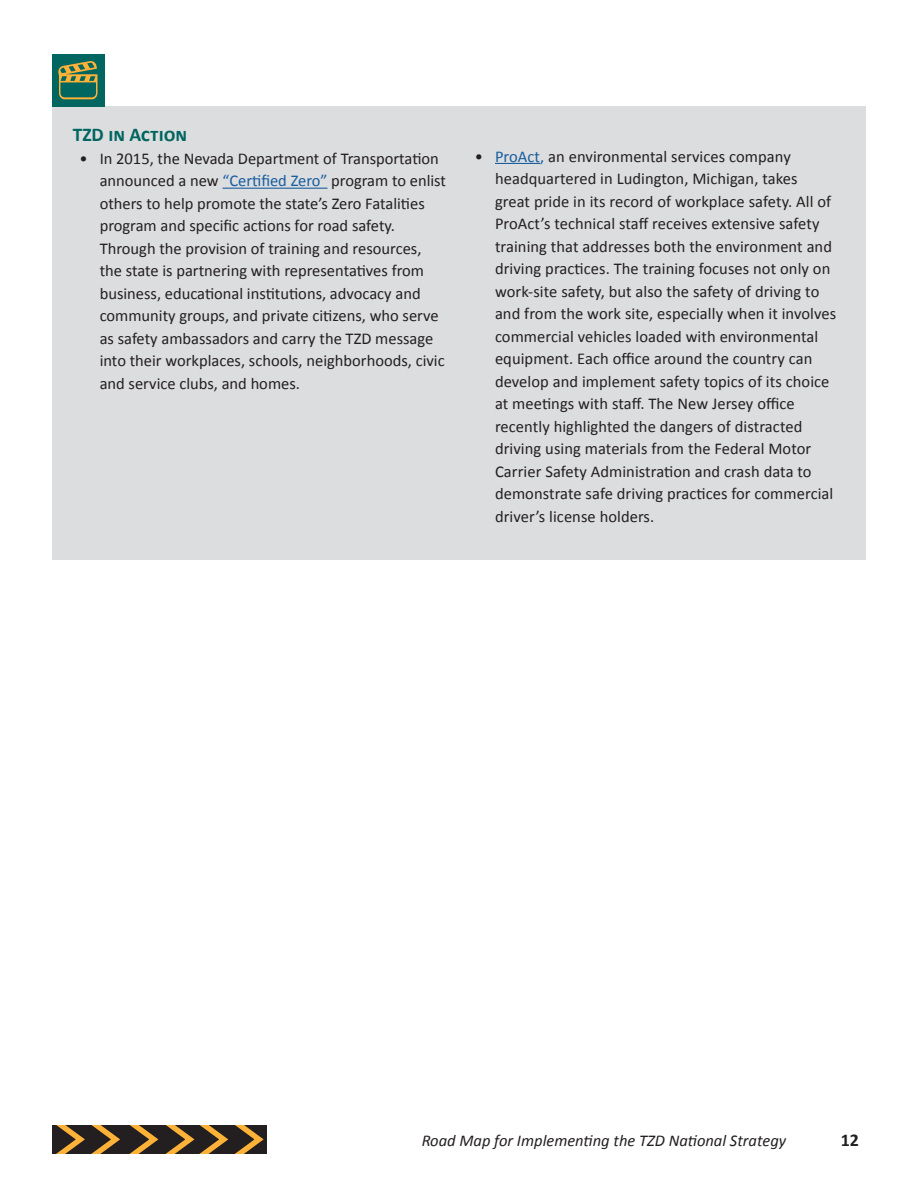
<style>
.page{position:relative;width:918px;height:1188px;background:#fff}
.page>*{position:absolute;margin:0;border:0;box-sizing:border-box;transform-origin:0 0}
.Sidebar_Header{font:700 19.5px "Calibri";color:#00665f}
.t1{font:700 18px "Calibri";color:#231f20}
.t2{font:16.5px/22.5px "Calibri";color:#231f20}
.t3{font:italic 16.5px "Calibri";color:#231f20}
.s1{color:#175d9e}
</style>
<div class="page">
<svg style="left:52px;top:1125px;width:215px;height:29px;background:#5a4426"></svg>
<div style="left:52px;top:106px;width:814px;height:453px;background:#dcdddf"></div>
<hr style="left:223px;top:188px;width:104px;height:1px;background:#175d9e">
<hr style="left:495px;top:163px;width:45px;height:1px;background:#175d9e">
<div style="left:52px;top:54px;width:53px;height:52px;background:#00665f"></div>
<svg style="left:58px;top:61px;width:40px;height:38px"></svg>
<p class="Sidebar_Header" style="left:73px;top:122px;width:116px">TZD in Action</p>
<p class="t2" style="left:100px;top:146px;width:348px;text-indent:-20px">• In 2015, the Nevada Department of Transportation announced a new <span class="s1">“Certified Zero”</span> program to enlist others to help promote the state’s Zero Fatalities program and specific actions for road safety.<br>Through the provision of training and resources, the state is partnering with representatives from business, educational institutions, advocacy and community groups, and private citizens, who serve as safety ambassadors and carry the TZD message into their workplaces, schools, neighborhoods, civic and service clubs, and homes.</p>
<p class="t2" style="left:495px;top:144px;width:343px;text-indent:-20px">• <span class="s1">ProAct,</span> an environmental services company headquartered in Ludington, Michigan, takes great pride in its record of workplace safety. All of ProAct’s technical staff receives extensive safety training that addresses both the environment and driving practices. The training focuses not only on work-site safety, but also the safety of driving to and from the work site, especially when it involves commercial vehicles loaded with environmental equipment. Each office around the country can develop and implement safety topics of its choice at meetings with staff. The New Jersey office recently highlighted the dangers of distracted driving using materials from the Federal Motor Carrier Safety Administration and crash data to demonstrate safe driving practices for commercial driver’s license holders.</p>
<p class="t3" style="left:422px;top:1129px;width:366px">Road Map for Implementing the TZD National Strategy</p>
<p class="t1" style="left:841px;top:1129px;width:20px">12</p>
</div>
